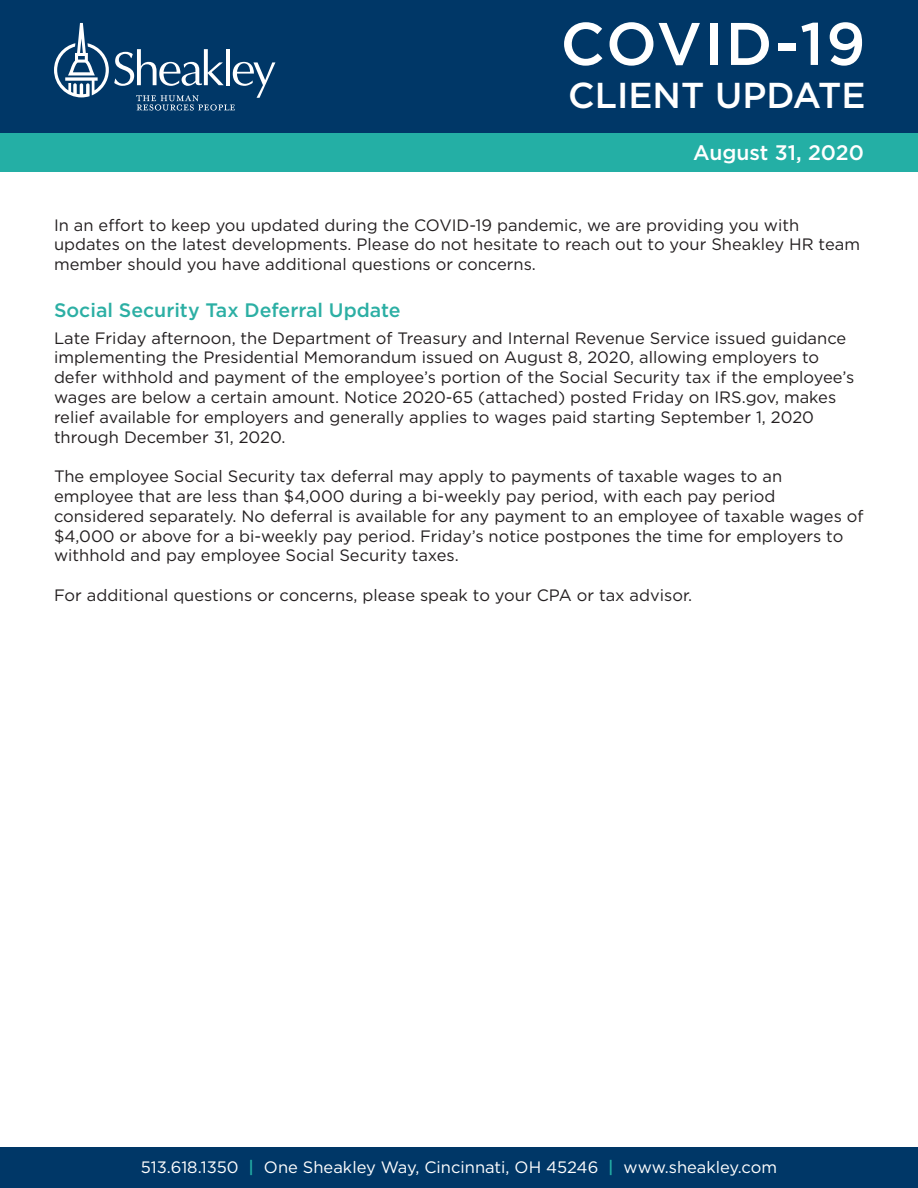
<style>
.page{position:relative;width:918px;height:1188px;background:#fff}
.page>*{position:absolute;margin:0;border:0;box-sizing:border-box;transform-origin:0 0}
.t1{font:500 60px "Gotham";letter-spacing:.04em;color:#fff}
.t2{font:500 36px "Gotham";color:#fff}
.t3{font:500 21px "Gotham";color:#fff}
.t4{font:500 19.5px "Gotham";color:#2cafa4}
.t5{font:16.5px/19.8px "Gotham";color:#231f20}
.t6{font:16.5px "Gotham";color:#fff}
.s1{font-weight:500;color:#24afa5}
</style>
<div class="page">
<div style="left:0;top:0;width:918px;height:134px;background:#003767"></div>
<svg style="left:54px;top:23px;width:221px;height:88px"></svg>
<div style="left:0;top:134px;width:918px;height:38px;background:#24afa5"></div>
<div style="left:0;top:1148px;width:918px;height:40px;background:#003767"></div>
<p class="t1" style="left:561px;top:4px;width:306px">COVID-19</p>
<p class="t2" style="left:568px;top:72px;width:299px">CLIENT UPDATE</p>
<p class="t3" style="left:693px;top:139px;width:172px">August 31, 2020</p>
<p class="t5" style="left:54px;top:215px;width:808px">In an effort to keep you updated during the COVID-19 pandemic, we are providing you with updates on the latest developments. Please do not hesitate to reach out to your Sheakley HR team member should you have additional questions or concerns.</p>
<p class="t4" style="left:54px;top:297px;width:348px">Social Security Tax Deferral Update</p>
<p class="t5" style="left:54px;top:328px;width:802px">Late Friday afternoon, the Department of Treasury and Internal Revenue Service issued guidance implementing the Presidential Memorandum issued on August 8, 2020, allowing employers to defer withhold and payment of the employee’s portion of the Social Security tax if the employee’s wages are below a certain amount. Notice 2020-65 (attached) posted Friday on IRS.gov, makes relief available for employers and generally applies to wages paid starting September 1, 2020 through December 31, 2020.</p>
<p class="t5" style="left:54px;top:466px;width:811px">The employee Social Security tax deferral may apply to payments of taxable wages to an employee that are less than $4,000 during a bi-weekly pay period, with each pay period considered separately. No deferral is available for any payment to an employee of taxable wages of $4,000 or above for a bi-weekly pay period. Friday’s notice postpones the time for employers to withhold and pay employee Social Security taxes.</p>
<p class="t5" style="left:54px;top:585px;width:640px">For additional questions or concerns, please speak to your CPA or tax advisor.</p>
<p class="t6" style="left:141px;top:1156px;width:638px">513.618.1350 <span class="s1">|</span> One Sheakley Way, Cincinnati, OH 45246 <span class="s1">|</span> www.sheakley.com</p>
</div>
